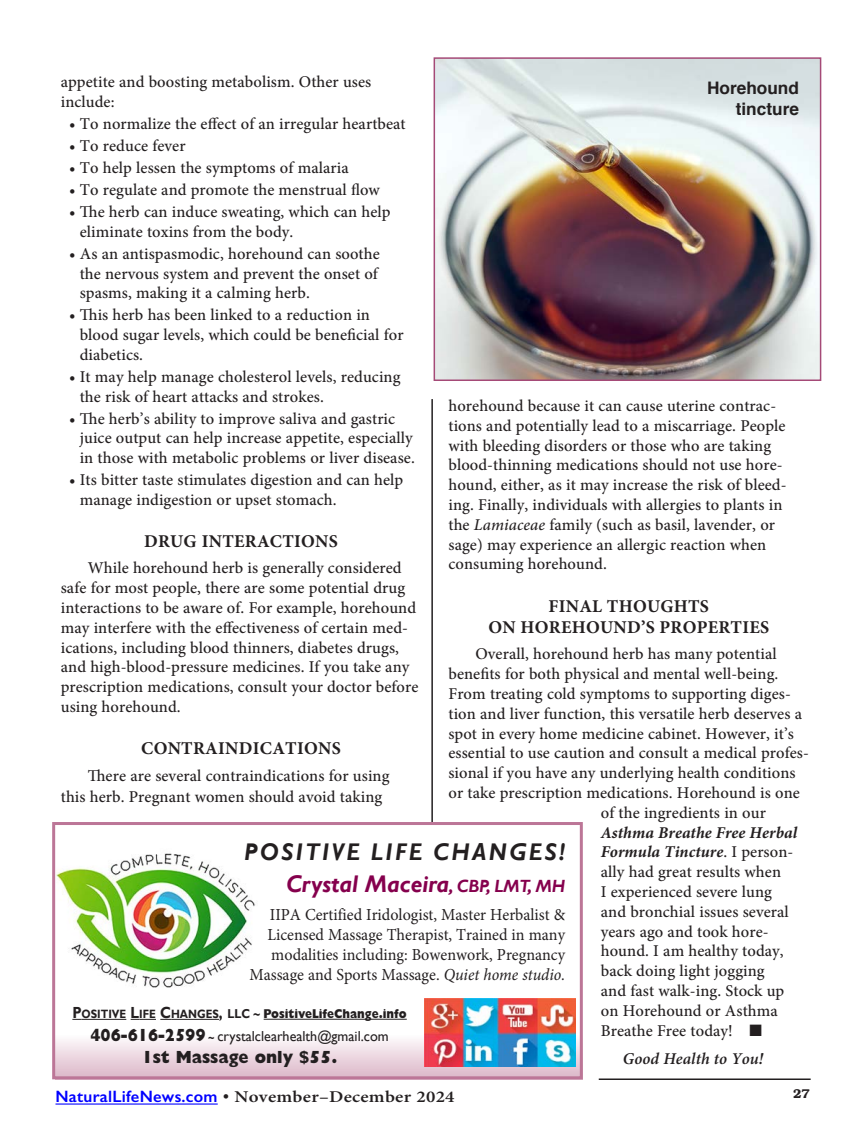
<style>
.page{position:relative;width:864px;height:1134px;background:#fff}
.page>*{position:absolute;margin:0;border:0;box-sizing:border-box;transform-origin:0 0}
.t1{font:italic 700 24.15px/32.2px "Gill Sans";letter-spacing:.105em;color:#231f20;text-align:right;scale:.96 1}
.t2{font:700 18px/21.6px "Minion Pro";letter-spacing:.015em;color:#231f20;text-align:center}
.t3{font:800 17.7px "Gill Sans";color:#231f20;scale:.93 1}
.t4{font:700 17.25px/20.7px "Helvetica";color:#231f20;text-align:right}
.t5{font:16.8px/20.2px "Minion Pro";color:#231f20;text-align:right;scale:.96 1}
.t6{font:500 16.5px/19.8px "Minion Pro";letter-spacing:.005em;color:#231f20}
.t7{font:600 16.5px "Minion Pro";letter-spacing:.015em;color:#231f20;scale:1.15 1}
.t8{font:italic 600 16.5px "Minion Pro";letter-spacing:.005em;color:#231f20}
.t9{font:14.4px "Gill Sans";color:#231f20}
.t10{font:800 12.9px "Gill Sans";color:#231f20;scale:.88 1}
.t11{font:600 12.75px "Bookman";color:#231f20}
.s1{font-style:italic}
.s2{font-weight:700;font-style:italic}
.s3{color:#85004d}
.s4{font-size:17.7px;color:#85004d}
.s5{font-weight:700;font-size:16.05px}
.s6{font-weight:700;font-size:12px}
.s7{font-weight:700}
.s8{font-weight:800;font-size:17.7px}
.s9{font-weight:700;font-size:11.25px}
.s10{font-family:"Gill Sans";color:#00f}
.s11{font-family:"Gill Sans"}
</style>
<div class="page">
<hr style="left:431px;top:399px;width:2px;height:423px;background:#231f20">
<hr style="left:599px;top:1078px;width:212px;height:2px;background:#231f20">
<img style="left:437px;top:60px;width:381px;height:318px">
<div style="left:434px;top:57px;width:387px;height:324px;border:2px solid #a54a77"></div>
<svg style="left:56px;top:1036px;width:523px;height:39px"></svg>
<div style="left:52px;top:822px;width:531px;height:257px;border:3px solid #bc7697"></div>
<hr style="left:82px;top:1019px;width:44px;height:1px;background:#231f20">
<svg style="left:131px;top:1019px;width:40px;height:1px"></svg>
<hr style="left:171px;top:1019px;width:48px;height:1px;background:#231f20">
<hr style="left:264px;top:1019px;width:143px;height:1px;background:#231f20">
<img style="left:425px;top:999px;width:150px;height:68px">
<img style="left:57px;top:853px;width:199px;height:135px">
<hr style="left:56px;top:1104px;width:162px;height:1px;background:#00f">
<p class="t6" style="left:61px;top:74px;width:312px">appetite and boosting metabolism. Other uses include:</p>
<p class="t6" style="left:69px;top:115px;width:338px">• To normalize the effect of an irregular heartbeat</p>
<p class="t6" style="left:69px;top:137px;width:118px">• To reduce fever</p>
<p class="t6" style="left:69px;top:159px;width:281px">• To help lessen the symptoms of malaria</p>
<p class="t6" style="left:69px;top:181px;width:312px">• To regulate and promote the menstrual flow</p>
<p class="t6" style="left:80px;top:203px;width:312px;text-indent:-11px">• The herb can induce sweating, which can help eliminate toxins from the body.</p>
<p class="t6" style="left:80px;top:245px;width:302px;text-align:justify;text-indent:-11px">• As an antispasmodic, horehound can soothe the nervous system and prevent the onset of spasms, making it a calming herb.</p>
<p class="t6" style="left:80px;top:307px;width:325px;text-indent:-11px">• This herb has been linked to a reduction in blood sugar levels, which could be beneficial for diabetics.</p>
<p class="t6" style="left:80px;top:368px;width:322px;text-indent:-11px">• It may help manage cholesterol levels, reducing the risk of heart attacks and strokes.</p>
<p class="t6" style="left:80px;top:410px;width:337px;text-indent:-11px">• The herb’s ability to improve saliva and gastric juice output can help increase appetite, especially in those with metabolic problems or liver disease.</p>
<p class="t6" style="left:80px;top:472px;width:325px;text-indent:-11px">• Its bitter taste stimulates digestion and can help manage indigestion or upset stomach.</p>
<p class="t2" style="left:144px;top:532px;width:195px">DRUG INTERACTIONS</p>
<p class="t6" style="left:61px;top:560px;width:359px;text-indent:27px">While horehound herb is generally considered safe for most people, there are some potential drug interactions to be aware of. For example, horehound may interfere with the effectiveness of certain med&shy;ications, including blood thinners, diabetes drugs, and high-blood-pressure medicines. If you take any prescription medications, consult your doctor before using horehound.</p>
<p class="t2" style="left:141px;top:739px;width:201px">CONTRAINDICATIONS</p>
<p class="t6" style="left:61px;top:767px;width:330px;line-height:20.5px;text-indent:27px">There are several contraindications for using this herb. Pregnant women should avoid taking</p>
<p class="t4" style="left:707px;top:79px;width:93px">Horehound tincture</p>
<p class="t6" style="left:448px;top:397px;width:340px">horehound because it can cause uterine contrac&shy;tions and potentially lead to a miscarriage. People with bleeding disorders or those who are taking blood-thinning medications should not use hore&shy;hound, either, as it may increase the risk of bleed&shy;ing. Finally, individuals with allergies to plants in the <span class="s1">Lamiaceae</span> family (such as basil, lavender, or sage) may experience an allergic reaction when consuming horehound.</p>
<p class="t2" style="left:488px;top:597px;width:282px">FINAL THOUGHTS<br>ON HOREHOUND’S PROPERTIES</p>
<p class="t6" style="left:475px;top:646px;width:303px">Overall, horehound herb has many potential</p>
<p class="t6" style="left:448px;top:666px;width:331px">benefits for both physical and mental well-being.</p>
<p class="t6" style="left:448px;top:685px;width:344px">From treating cold symptoms to supporting diges-</p>
<p class="t6" style="left:448px;top:705px;width:355px">tion and liver function, this versatile herb deserves a</p>
<p class="t6" style="left:448px;top:725px;width:347px">spot in every home medicine cabinet. However, it’s</p>
<p class="t6" style="left:448px;top:745px;width:362px">essential to use caution and consult a medical profes-</p>
<p class="t6" style="left:448px;top:765px;width:349px">sional if you have any underlying health conditions</p>
<p class="t6" style="left:448px;top:784px;width:353px">or take prescription medications. Horehound is one</p>
<p class="t6" style="left:601px;top:804px;width:167px">of the ingredients in our</p>
<p class="t6" style="left:601px;top:824px;width:198px"><span class="s2">Asthma Breathe Free Herbal<br>Formula Tincture</span>. I person&shy;ally had great results when<br>I experienced severe lung and bronchial issues several years ago and took hore&shy;hound. I am healthy today, back doing light jogging<br>and fast walk-ing. Stock up on Horehound or Asthma<br>Breathe Free today! ■</p>
<p class="t8" style="left:623px;top:1053px;width:142px">Good Health to You!</p>
<h1 class="t1" style="left:244px;top:835px;width:336px">POSITIVE LIFE CHANGES!<br><span class="s3">Crystal Maceira</span><span class="s4">, CBP, LMT, MH</span></h1>
<p class="t5" style="left:249px;top:906px;width:330px">IIPA Certified Iridologist, Master Herbalist &amp; Licensed Massage Therapist, Trained in many modalities including: Bowenwork, Pregnancy Massage and Sports Massage. <span class="s1">Quiet home studio.</span></p>
<p class="t10" style="left:72px;top:1009px;width:381px"><span class="s5">P</span><span class="s6">OSITIVE</span> <span class="s5">L</span><span class="s6">IFE</span> <span class="s5">C</span><span class="s6">HANGES</span><span class="s5">,</span> <span class="s7">LLC ~</span> PositiveLifeChange.info</p>
<p class="t9" style="left:90px;top:1027px;width:300px"><span class="s8">406-616-2599</span> <span class="s9">~</span> crystalclearhealth@gmail.com</p>
<p class="t3" style="left:142px;top:1051px;width:212px">1st Massage only $55.</p>
<p class="t7" style="left:56px;top:1091px;width:349px"><span class="s10">NaturalLifeNews.com</span> <span class="s11">•</span> November–December 2024</p>
<p class="t11" style="left:793px;top:1089px;width:18px">27</p>
</div>
